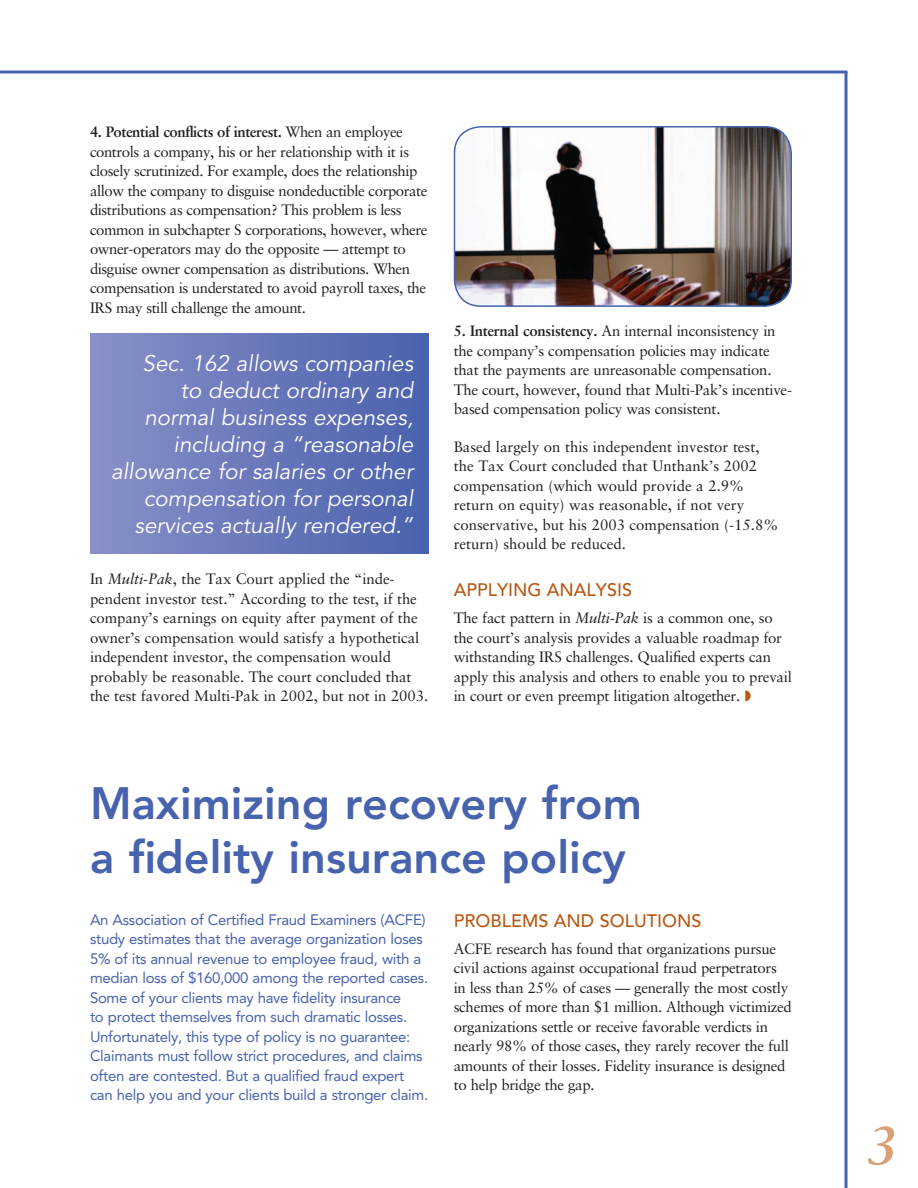
<style>
.page{position:relative;width:918px;height:1188px;background:#fff}
.page>*{position:absolute;margin:0;border:0;box-sizing:border-box;transform-origin:0 0}
.t1{font:italic 700 54px "Sabon LT Std";color:#da9f74}
.t2{font:800 45px/54px "Avenir LT Std";color:#4863ae}
.t3{font:italic 22.5px/27px "Avenir LT Std";color:#fff;text-align:right}
.t4{font:500 18px "Avenir LT Std";color:#b95814}
.t5{font:15px/19.5px "Sabon LT Std";letter-spacing:-.02em;color:#231f20}
.t6{font:15px/19.5px "Avenir LT Std";letter-spacing:-.02em;color:#4863ae}
.t7{font:15px/19.5px "Sabon LT Std";color:#231f20}
.s1{font-weight:700}
.s2{font-style:italic}
</style>
<div class="page">
<svg style="left:844px;top:74px;width:4px;height:1114px;background:#7589c2"></svg>
<svg style="left:0;top:70px;width:848px;height:4px;background:#7589c1"></svg>
<div style="left:90px;top:333px;width:338px;height:221px;background:linear-gradient(to right,#8990c7,#4a62ad)"></div>
<img style="left:454px;top:127px;width:337px;height:179px">
<div style="left:454px;top:126px;width:338px;height:181px;border:2px solid #4863ae;border-radius:27px"></div>
<p class="t5" style="left:90px;top:122px;width:339px"><span class="s1">4. Potential conflicts of interest.</span> When an employee controls a company, his or her relationship with it is closely scrutinized. For example, does the relationship allow the company to disguise nondeductible corporate distributions as compensation? This problem is less common in subchapter S corporations, however, where owner-operators may do the opposite — attempt to disguise owner compensation as distributions. When compensation is understated to avoid payroll taxes, the IRS may still challenge the amount.</p>
<h3 class="t3" style="left:111px;top:350px;width:304px">Sec. 162 allows companies<br>to deduct ordinary and normal business expenses, including a “reasonable allowance for salaries or other compensation for personal services actually rendered.”</h3>
<p class="t5" style="left:90px;top:569px;width:340px">In <span class="s2">Multi-Pak</span>, the Tax Court applied the “inde&shy;pendent investor test.” According to the test, if the company’s earnings on equity after payment of the owner’s compensation would satisfy a hypothetical independent investor, the compensation would probably be reasonable. The court concluded that the test favored Multi-Pak in 2002, but not in 2003.</p>
<p class="t5" style="left:454px;top:321px;width:340px"><span class="s1">5. Internal consistency.</span> An internal inconsistency in the company’s compensation policies may indicate that the payments are unreasonable compensation.<br>The court, however, found that Multi-Pak’s incentive&shy;based compensation policy was consistent.</p>
<p class="t7" style="left:454px;top:437px;width:326px">Based largely on this independent investor test, the Tax Court concluded that Unthank’s 2002 compensation (which would provide a 2.9% return on equity) was reasonable, if not very conservative, but his 2003 compensation (-15.8% return) should be reduced.</p>
<p class="t4" style="left:454px;top:580px;width:180px">APPLYING ANALYSIS</p>
<p class="t5" style="left:454px;top:608px;width:340px">The fact pattern in <span class="s2">Multi-Pak</span> is a common one, so the court’s analysis provides a valuable roadmap for withstanding IRS challenges. Qualified experts can apply this analysis and others to enable you to prevail in court or even preempt litigation altogether.</p>
<h2 class="t2" style="left:90px;top:776px;width:553px">Maximizing recovery from a fidelity insurance policy</h2>
<p class="t6" style="left:90px;top:910px;width:340px">An Association of Certified Fraud Examiners (ACFE) study estimates that the average organization loses 5% of its annual revenue to employee fraud, with a median loss of $160,000 among the reported cases.<br>Some of your clients may have fidelity insurance<br>to protect themselves from such dramatic losses.<br>Unfortunately, this type of policy is no guarantee:<br>Claimants must follow strict procedures, and claims often are contested. But a qualified fraud expert can help you and your clients build a stronger claim.</p>
<p class="t4" style="left:454px;top:910px;width:249px">PROBLEMS AND SOLUTIONS</p>
<p class="t5" style="left:454px;top:939px;width:340px">ACFE research has found that organizations pursue civil actions against occupational fraud perpetrators in less than 25% of cases — generally the most costly schemes of more than $1 million. Although victimized organizations settle or receive favorable verdicts in nearly 98% of those cases, they rarely recover the full amounts of their losses. Fidelity insurance is designed to help bridge the gap.</p>
<h1 class="t1" style="left:867px;top:1113px;width:32px">3</h1>
</div>
